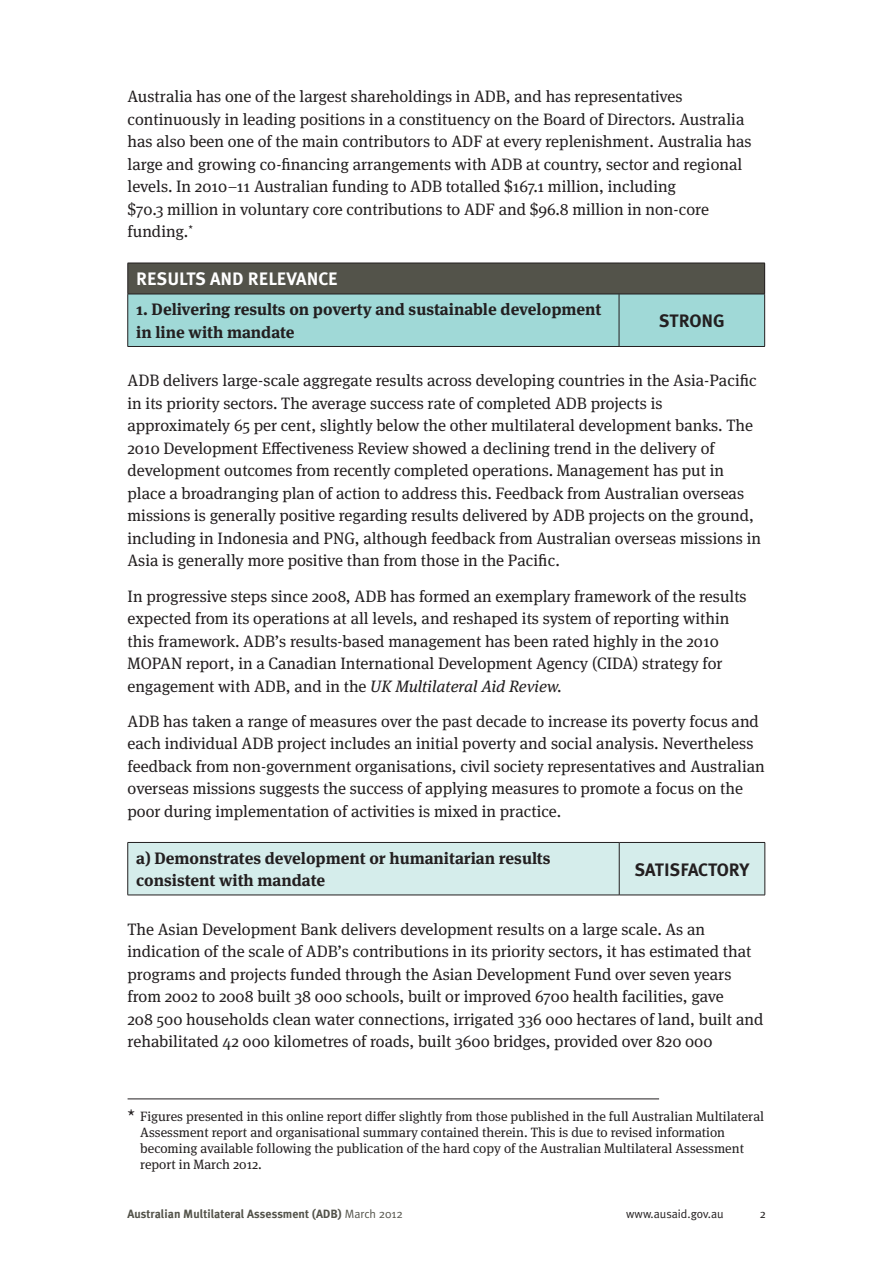
<style>
.page{position:relative;width:893px;height:1263px;background:#fff}
.page>*{position:absolute;margin:0;border:0;box-sizing:border-box;transform-origin:0 0}
._08a__TABLE_HEADING{font:700 18px "Meta Plus";color:#fff}
._08bbbb_RIGHT_COLUMN{font:700 18px "Meta Plus";color:#231f20}
._04__BODY_TEXT{font:16.5px/22.5px "Meta Serif OT";color:#231f20}
._04__BODY_TEXT-2{font:700 16.5px/22.5px "Meta Serif OT";color:#231f20}
.t1{font:13.5px/16.2px "Meta Serif OT";color:#231f20}
.t2{font:700 12px "Meta Plus";color:#53534a}
.t3{font:12px "Meta Plus Normal";color:#231f20}
.t4{font:12px "Meta Serif OT";color:#231f20}
.s1{font-style:italic}
.s2{font-size:16.5px}
.s3{font-family:"Meta Plus Normal";font-weight:400}
</style>
<div class="page">
<div style="left:128px;top:263px;width:637px;height:31px;background:#53534a"></div>
<div style="left:128px;top:295px;width:636px;height:51px;background:#a0d9d7"></div>
<hr style="left:619px;top:294px;width:1px;height:52px;background:#231f20">
<hr style="left:128px;top:263px;width:491px;height:1px;background:#231f20">
<hr style="left:127px;top:263px;width:1px;height:31px;background:#231f20">
<hr style="left:619px;top:263px;width:146px;height:1px;background:#231f20">
<hr style="left:764px;top:263px;width:1px;height:31px;background:#231f20">
<hr style="left:128px;top:294px;width:491px;height:1px;background:#231f20">
<hr style="left:127px;top:294px;width:1px;height:52px;background:#231f20">
<hr style="left:619px;top:294px;width:146px;height:1px;background:#231f20">
<hr style="left:764px;top:294px;width:1px;height:52px;background:#231f20">
<hr style="left:128px;top:346px;width:491px;height:1px;background:#231f20">
<hr style="left:619px;top:346px;width:146px;height:1px;background:#231f20">
<div style="left:128px;top:843px;width:637px;height:52px;background:#d5edeb"></div>
<hr style="left:619px;top:843px;width:1px;height:52px;background:#231f20">
<hr style="left:128px;top:842px;width:491px;height:1px;background:#231f20">
<hr style="left:127px;top:843px;width:1px;height:52px;background:#231f20">
<hr style="left:619px;top:842px;width:146px;height:1px;background:#231f20">
<hr style="left:765px;top:843px;width:1px;height:52px;background:#231f20">
<hr style="left:128px;top:895px;width:491px;height:1px;background:#231f20">
<hr style="left:619px;top:895px;width:146px;height:1px;background:#231f20">
<hr style="left:128px;top:1099px;width:531px;height:1px;background:#231f20">
<p class="_04__BODY_TEXT" style="left:128px;top:86px;width:625px">Australia has one of the largest shareholdings in ADB, and has representatives continuously in leading positions in a constituency on the Board of Directors. Australia has also been one of the main contributors to ADF at every replenishment. Australia has large and growing co-financing arrangements with ADB at country, sector and regional levels. In 2010–11 Australian funding to ADB totalled $167.1 million, including<br>$70.3 million in voluntary core contributions to ADF and $96.8 million in non-core funding.<sup>*</sup></p>
<p class="_08a__TABLE_HEADING" style="left:136px;top:269px;width:203px">RESULTS AND RELEVANCE</p>
<p class="_04__BODY_TEXT-2" style="left:136px;top:299px;width:467px">1. Delivering results on poverty and sustainable development in line with mandate</p>
<p class="_08bbbb_RIGHT_COLUMN" style="left:659px;top:311px;width:67px">STRONG</p>
<p class="_04__BODY_TEXT" style="left:128px;top:370px;width:635px">ADB delivers large-scale aggregate results across developing countries in the Asia-Pacific in its priority sectors. The average success rate of completed ADB projects is approximately 65 per cent, slightly below the other multilateral development banks. The 2010 Development Effectiveness Review showed a declining trend in the delivery of development outcomes from recently completed operations. Management has put in place a broadranging plan of action to address this. Feedback from Australian overseas missions is generally positive regarding results delivered by ADB projects on the ground, including in Indonesia and PNG, although feedback from Australian overseas missions in Asia is generally more positive than from those in the Pacific.</p>
<p class="_04__BODY_TEXT" style="left:128px;top:585px;width:621px">In progressive steps since 2008, ADB has formed an exemplary framework of the results expected from its operations at all levels, and reshaped its system of reporting within this framework. ADB’s results-based management has been rated highly in the 2010<br>MOPAN report, in a Canadian International Development Agency (CIDA) strategy for engagement with ADB, and in the <span class="s1">UK Multilateral Aid Review.</span></p>
<p class="_04__BODY_TEXT" style="left:128px;top:710px;width:639px">ADB has taken a range of measures over the past decade to increase its poverty focus and each individual ADB project includes an initial poverty and social analysis. Nevertheless feedback from non-government organisations, civil society representatives and Australian overseas missions suggests the success of applying measures to promote a focus on the poor during implementation of activities is mixed in practice.</p>
<p class="_04__BODY_TEXT-2" style="left:136px;top:847px;width:416px">a) Demonstrates development or humanitarian results consistent with mandate</p>
<p class="_08bbbb_RIGHT_COLUMN" style="left:635px;top:859px;width:116px">SATISFACTORY</p>
<p class="_04__BODY_TEXT" style="left:128px;top:918px;width:637px">The Asian Development Bank delivers development results on a large scale. As an indication of the scale of ADB’s contributions in its priority sectors, it has estimated that programs and projects funded through the Asian Development Fund over seven years from 2002 to 2008 built 38 000 schools, built or improved 6700 health facilities, gave<br>208 500 households clean water connections, irrigated 336 000 hectares of land, built and rehabilitated 42 000 kilometres of roads, built 3600 bridges, provided over 820 000</p>
<p class="t1" style="left:140px;top:1108px;width:625px;text-indent:-13px"><span class="s2">*</span> Figures presented in this online report differ slightly from those published in the full Australian Multilateral Assessment report and organisational summary contained therein. This is due to revised information becoming available following the publication of the hard copy of the Australian Multilateral Assessment report in March 2012.</p>
<p class="t2" style="left:128px;top:1207px;width:277px">Australian Multilateral Assessment (ADB) <span class="s3">March 2012</span></p>
<p class="t3" style="left:626px;top:1207px;width:99px">www.ausaid.gov.au</p>
<p class="t4" style="left:760px;top:1207px;width:7px">2</p>
</div>
